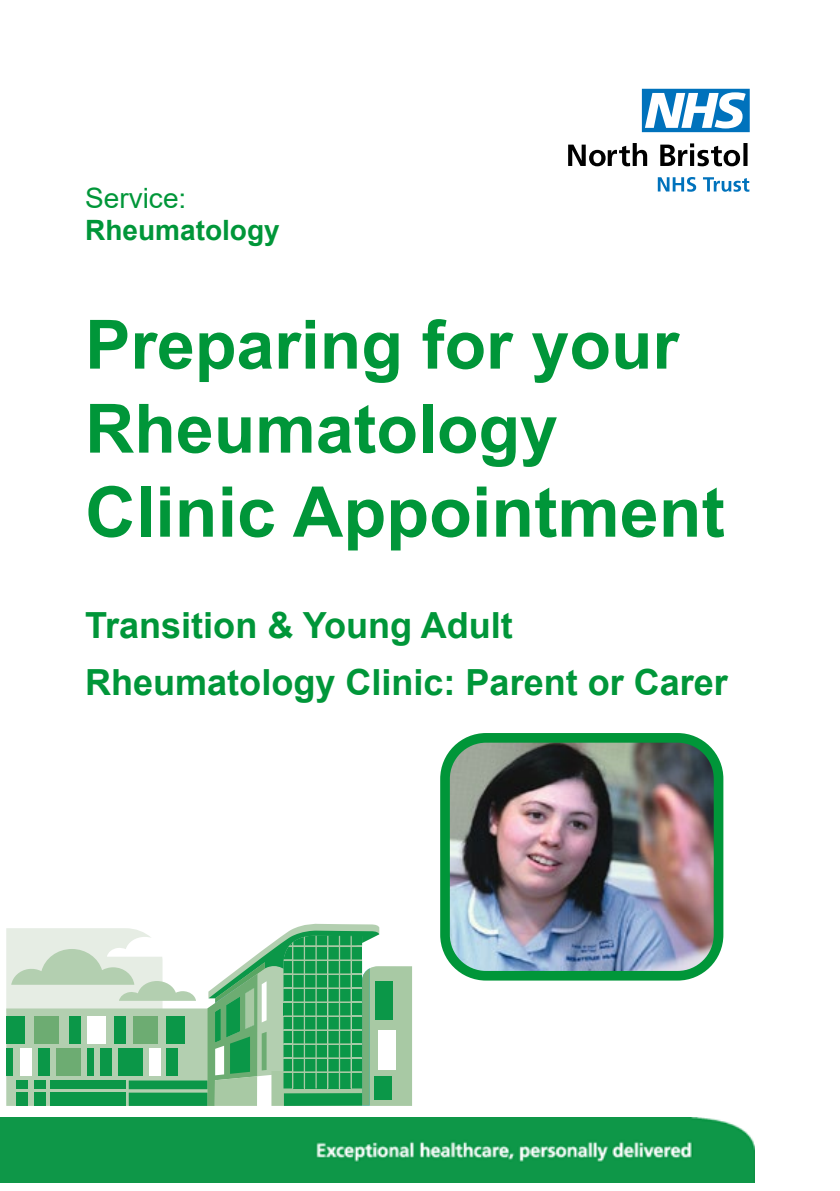
<style>
.page{position:relative;width:840px;height:1191px;background:#fff}
.page>*{position:absolute;margin:0;border:0;box-sizing:border-box;transform-origin:0 0}
.t1{font:700 70px "Arial";color:#009639}
.t2{font:700 68px/84px "Arial";color:#009639}
.t3{font:700 36px/57.6px "Arial";color:#009639}
.t4{font:700 28px/32px "Arial";color:#009639}
.s1{font-weight:400}
</style>
<div class="page">
<svg style="left:657px;top:177px;width:38px;height:15px"></svg>
<svg style="left:703px;top:177px;width:46px;height:15px"></svg>
<svg style="left:568px;top:143px;width:78px;height:23px"></svg>
<svg style="left:660px;top:143px;width:87px;height:23px"></svg>
<svg style="left:641px;top:89px;width:108px;height:43px"></svg>
<img style="left:451px;top:744px;width:261px;height:225px">
<div style="left:440px;top:733px;width:283px;height:247px;border:10px solid #009639;border-radius:41px"></div>
<img style="left:0;top:1117px;width:754px;height:65px">
<svg style="left:6px;top:923px;width:406px;height:183px"></svg>
<h3 class="t4" style="left:85px;top:182px;width:196px"><span class="s1">Service:<br></span>Rheumatology</h3>
<h1 class="t2" style="left:85px;top:303px;width:595px">Preparing for your<br>Rheumatology</h1>
<h1 class="t1" style="left:85px;top:463px;width:641px">Clinic Appointment</h1>
<h2 class="t3" style="left:85px;top:596px;width:644px">Transition &amp; Young Adult<br>Rheumatology Clinic: Parent or Carer</h2>
</div>
